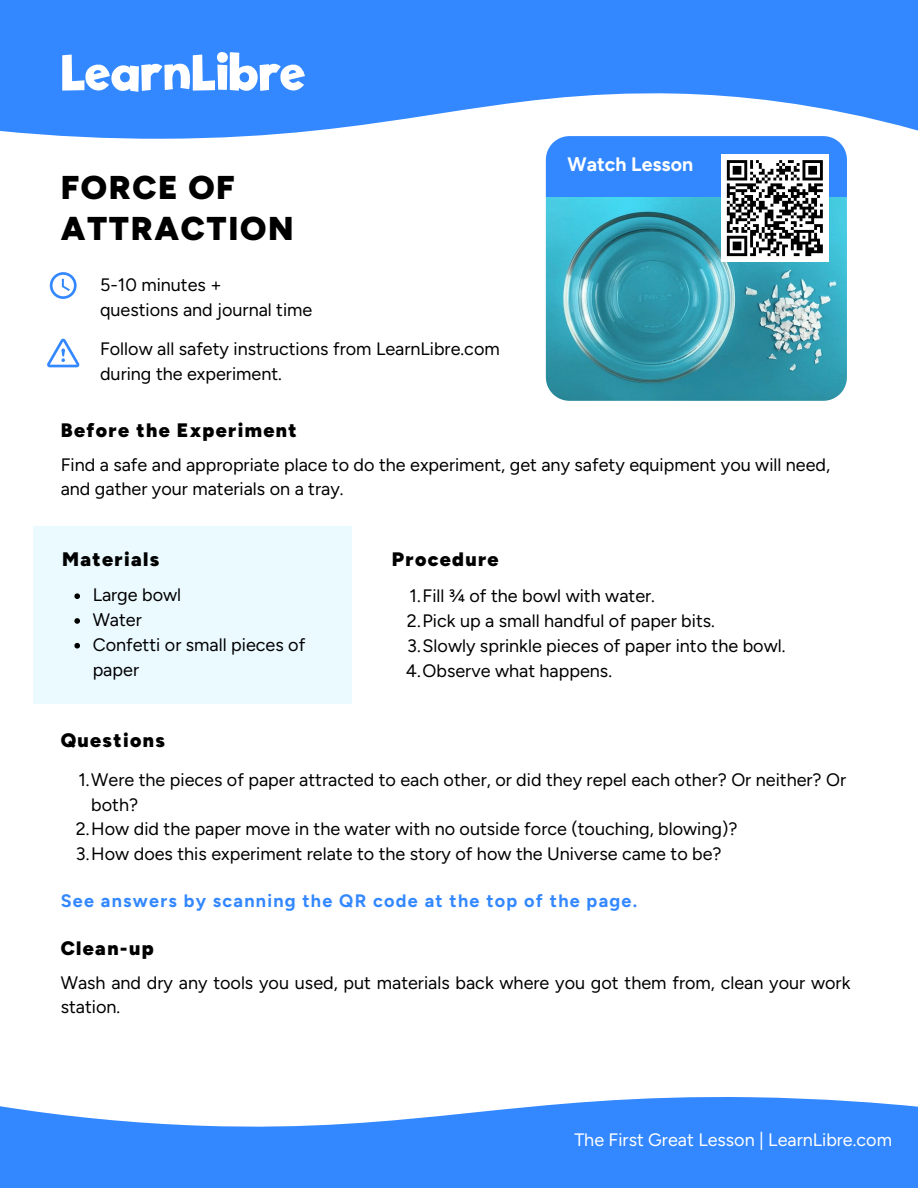
<style>
.page{position:relative;width:918px;height:1188px;background:#fff}
.page>*{position:absolute;margin:0;border:0;box-sizing:border-box;transform-origin:0 0}
.t1{font:900 33px/40.5px "Figtree";letter-spacing:.05em;color:#000}
.t2{font:900 19.5px "Figtree";letter-spacing:.07em;color:#000}
.t3{font:700 19.5px "Figtree";color:#fff}
.t4{font:18px/24.8px "Figtree";color:#000}
.t5{font:700 18px "Figtree";letter-spacing:.07em;color:#38f}
.t6{font:18px "Figtree";color:#fff}
</style>
<div class="page">
<svg style="left:0;top:119px;width:918px;height:20px;fill:#38f"></svg>
<svg style="left:0;top:0;width:918px;height:119px;background:#4190ff"></svg>
<svg style="left:0;top:1097px;width:918px;height:91px;fill:#38f"></svg>
<svg style="left:527px;top:117px;width:339px;height:284px"></svg>
<div style="left:33px;top:526px;width:319px;height:178px;background:#ebfaff"></div>
<svg style="left:74px;top:593px;width:6px;height:6px"></svg>
<svg style="left:74px;top:618px;width:6px;height:6px"></svg>
<svg style="left:74px;top:643px;width:6px;height:6px"></svg>
<svg style="left:50px;top:272px;width:27px;height:27px"></svg>
<svg style="left:47px;top:339px;width:32px;height:28px"></svg>
<svg style="left:62px;top:52px;width:243px;height:39px"></svg>
<div style="left:721px;top:154px;width:108px;height:108px;background:#fff"></div>
<svg style="left:726px;top:160px;width:97px;height:97px"></svg>
<p class="t1" style="left:61px;top:167px;width:234px">FORCE OF<br>ATTRACTION</p>
<p class="t4" style="left:100px;top:272px;width:123px">5-10 minutes +</p>
<p class="t4" style="left:100px;top:297px;width:214px">questions and journal time</p>
<p class="t4" style="left:100px;top:336px;width:401px">Follow all safety instructions from LearnLibre.com during the experiment.</p>
<p class="t2" style="left:61px;top:419px;width:238px">Before the Experiment</p>
<h2 class="t3" style="left:567px;top:153px;width:127px">Watch Lesson</h2>
<p class="t4" style="left:61px;top:452px;width:771px">Find a safe and appropriate place to do the experiment, get any safety equipment you will need, and gather your materials on a tray.</p>
<p class="t2" style="left:62px;top:547px;width:99px">Materials</p>
<p class="t4" style="left:93px;top:583px;width:90px">Large bowl</p>
<h1 class="t4" style="left:93px;top:607px;width:51px">Water</h1>
<p class="t4" style="left:93px;top:632px;width:214px">Confetti or small pieces of paper</p>
<h2 class="t2" style="left:392px;top:547px;width:108px">Procedure</h2>
<p class="t4" style="left:410px;top:584px;width:247px">1.Fill ¾ of the bowl with water.</p>
<p class="t4" style="left:407px;top:608px;width:310px">2.Pick up a small handful of paper bits.</p>
<h2 class="t4" style="left:407px;top:633px;width:380px">3.Slowly sprinkle pieces of paper into the bowl.</h2>
<p class="t4" style="left:406px;top:658px;width:208px">4.Observe what happens.</p>
<h2 class="t2" style="left:61px;top:729px;width:106px">Questions</h2>
<p class="t4" style="left:91px;top:767px;width:756px;text-indent:-13px">1.Were the pieces of paper attracted to each other, or did they repel each other? Or neither? Or both?</p>
<p class="t4" style="left:76px;top:817px;width:663px">2.How did the paper move in the water with no outside force (touching, blowing)?</p>
<p class="t4" style="left:76px;top:841px;width:647px">3.How does this experiment relate to the story of how the Universe came to be?</p>
<p class="t5" style="left:61px;top:890px;width:578px">See answers by scanning the QR code at the top of the page.</p>
<h2 class="t2" style="left:61px;top:937px;width:94px">Clean-up</h2>
<p class="t4" style="left:61px;top:970px;width:791px">Wash and dry any tools you used, put materials back where you got them from, clean your work station.</p>
<p class="t6" style="left:574px;top:1129px;width:319px">The First Great Lesson | LearnLibre.com</p>
</div>
